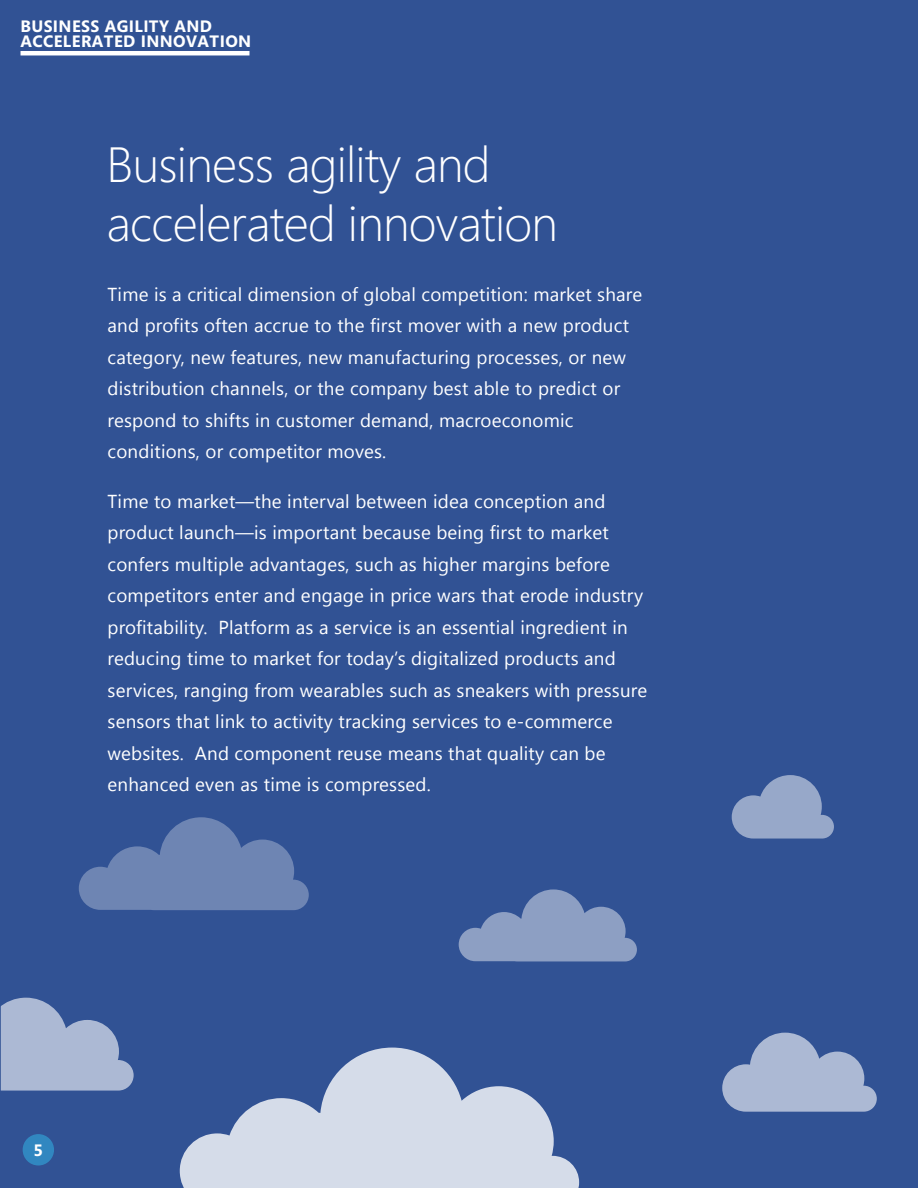
<style>
.page{position:relative;width:918px;height:1188px;background:#315294}
.page>*{position:absolute;margin:0;border:0;box-sizing:border-box;transform-origin:0 0}
.t1{font:300 49.5px/59.4px "Segoe";letter-spacing:-.015em;color:#fff}
.t2{font:18.75px/31.5px "Segoe UI";letter-spacing:.01em;color:#fff}
.t3{font:700 16.5px/15px "Segoe";letter-spacing:.025em;color:#fff}
</style>
<div class="page">
<hr style="left:21px;top:51px;width:228px;height:4px;background:#fff">
<svg style="left:459px;top:889px;width:178px;height:72px"></svg>
<svg style="left:79px;top:817px;width:230px;height:93px"></svg>
<svg style="left:1px;top:998px;width:133px;height:93px"></svg>
<svg style="left:722px;top:1033px;width:155px;height:79px"></svg>
<svg style="left:732px;top:775px;width:102px;height:64px"></svg>
<svg style="left:180px;top:1048px;width:399px;height:140px;fill:#d5dce9"></svg>
<div style="left:23px;top:1134px;width:31px;height:32px;background:#3187c0;border-radius:50%"></div>
<p class="t3" style="left:20px;top:18px;width:232px">BUSINESS AGILITY AND<br>ACCELERATED INNOVATION</p>
<h1 class="t1" style="left:107px;top:133px;width:453px">Business agility and accelerated innovation</h1>
<p class="t2" style="left:108px;top:278px;width:536px">Time is a critical dimension of global competition: market share and profits often accrue to the first mover with a new product category, new features, new manufacturing processes, or new distribution channels, or the company best able to predict or respond to shifts in customer demand, macroeconomic conditions, or competitor moves.</p>
<p class="t2" style="left:108px;top:485px;width:541px">Time to market—the interval between idea conception and product launch—is important because being first to market confers multiple advantages, such as higher margins before competitors enter and engage in price wars that erode industry profitability. Platform as a service is an essential ingredient in reducing time to market for today’s digitalized products and services, ranging from wearables such as sneakers with pressure sensors that link to activity tracking services to e-commerce websites. And component reuse means that quality can be enhanced even as time is compressed.</p>
<p class="t3" style="left:34px;top:1142px;width:11px">5</p>
</div>
